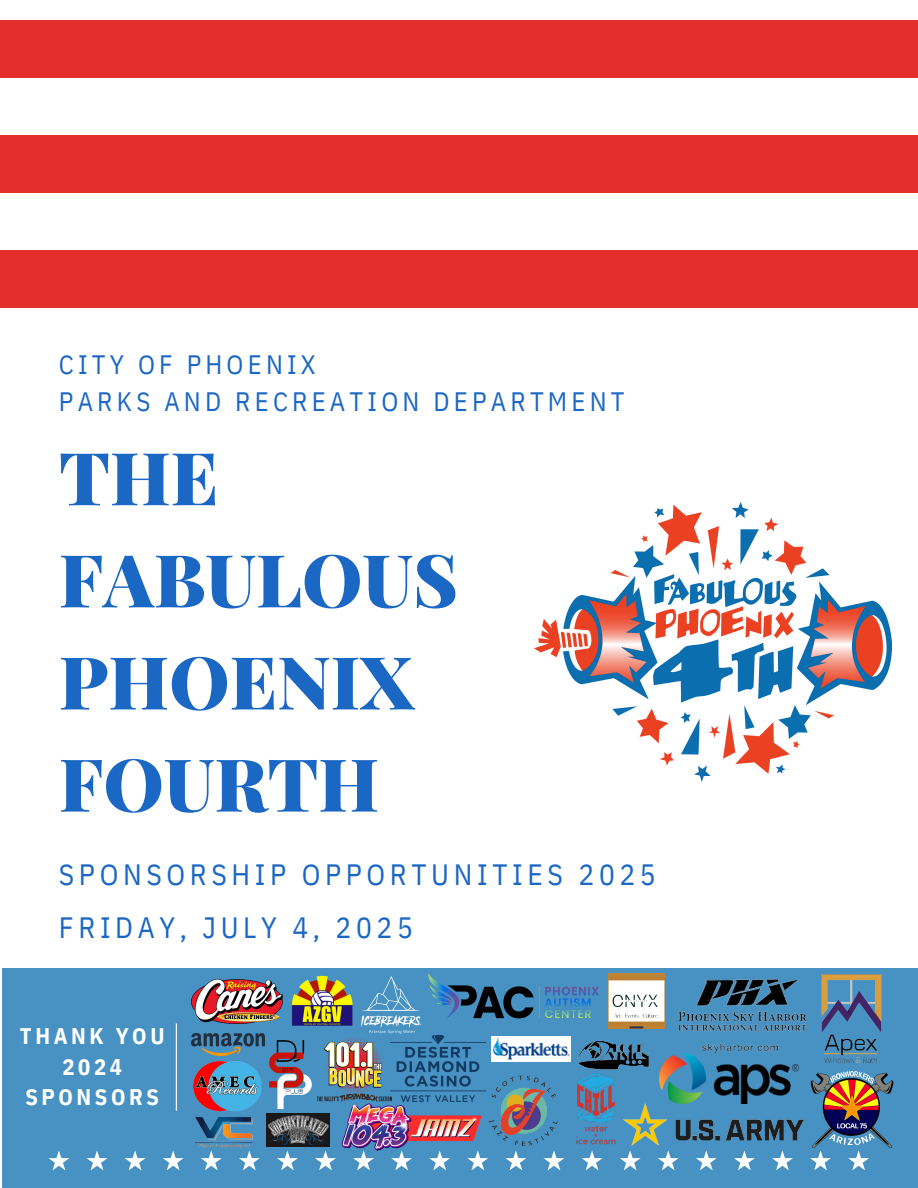
<style>
.page{position:relative;width:918px;height:1188px;background:#fff}
.page>*{position:absolute;margin:0;border:0;box-sizing:border-box;transform-origin:0 0}
.t1{font:900 73.2px/102.1px "Playfair Display";color:#1b67c4}
.t2{font:29.4px "IBM Plex Sans Cond";letter-spacing:.16em;color:#1b67c4}
.t3{font:26.55px/37.2px "IBM Plex Sans Cond";letter-spacing:.16em;color:#1b67c4}
.t4{font:700 22.5px "IBM Plex Sans Cond";letter-spacing:.16em;color:#fff}
</style>
<div class="page">
<div style="left:0;top:20px;width:918px;height:57px;background:#e42e2e"></div>
<div style="left:0;top:136px;width:918px;height:57px;background:#e42e2e"></div>
<div style="left:0;top:251px;width:918px;height:57px;background:#e42e2e"></div>
<div style="left:2px;top:969px;width:916px;height:219px;background:#4892c3"></div>
<svg style="left:48px;top:1150px;width:21px;height:20px"></svg>
<svg style="left:87px;top:1151px;width:21px;height:19px"></svg>
<hr style="left:176px;top:1023px;width:1px;height:88px;background:#fff">
<svg style="left:125px;top:1150px;width:21px;height:20px"></svg>
<svg style="left:163px;top:1150px;width:21px;height:20px"></svg>
<svg style="left:201px;top:1150px;width:21px;height:20px"></svg>
<svg style="left:239px;top:1150px;width:21px;height:20px"></svg>
<svg style="left:277px;top:1150px;width:21px;height:20px"></svg>
<svg style="left:315px;top:1150px;width:21px;height:20px"></svg>
<svg style="left:353px;top:1156px;width:21px;height:14px"></svg>
<svg style="left:391px;top:1156px;width:21px;height:14px"></svg>
<svg style="left:429px;top:1156px;width:21px;height:14px"></svg>
<svg style="left:467px;top:1156px;width:21px;height:14px"></svg>
<svg style="left:505px;top:1150px;width:21px;height:20px"></svg>
<svg style="left:543px;top:1151px;width:21px;height:19px"></svg>
<svg style="left:582px;top:1151px;width:21px;height:19px"></svg>
<svg style="left:620px;top:1151px;width:21px;height:19px"></svg>
<svg style="left:658px;top:1150px;width:21px;height:20px"></svg>
<svg style="left:696px;top:1150px;width:21px;height:20px"></svg>
<svg style="left:734px;top:1150px;width:21px;height:20px"></svg>
<svg style="left:772px;top:1150px;width:21px;height:20px"></svg>
<svg style="left:810px;top:1151px;width:21px;height:19px"></svg>
<svg style="left:848px;top:1151px;width:21px;height:19px"></svg>
<img style="left:534px;top:503px;width:358px;height:279px">
<img style="left:191px;top:979px;width:91px;height:44px">
<img style="left:191px;top:1033px;width:73px;height:18px">
<img style="left:193px;top:1051px;width:80px;height:63px">
<img style="left:813px;top:968px;width:80px;height:96px">
<img style="left:638px;top:1103px;width:166px;height:43px">
<img style="left:283px;top:968px;width:76px;height:58px">
<img style="left:318px;top:1036px;width:167px;height:66px">
<img style="left:576px;top:1074px;width:62px;height:77px">
<img style="left:266px;top:1040px;width:46px;height:71px">
<img style="left:810px;top:1071px;width:83px;height:80px">
<img style="left:362px;top:976px;width:59px;height:58px">
<img style="left:195px;top:1117px;width:58px;height:32px">
<img style="left:266px;top:1114px;width:63px;height:32px">
<img style="left:485px;top:1075px;width:73px;height:71px">
<img style="left:428px;top:973px;width:171px;height:46px">
<img style="left:609px;top:974px;width:55px;height:55px">
<img style="left:337px;top:1096px;width:147px;height:60px">
<img style="left:659px;top:1053px;width:140px;height:51px">
<img style="left:679px;top:979px;width:128px;height:73px">
<img style="left:577px;top:1040px;width:72px;height:34px">
<img style="left:491px;top:1037px;width:80px;height:25px">
<h2 class="t3" style="left:59px;top:345px;width:567px">CITY OF PHOENIX<br>PARKS AND RECREATION DEPARTMENT</h2>
<p class="t1" style="left:59px;top:424px;width:401px">THE<br>FABULOUS<br>PHOENIX<br>FOURTH</p>
<h1 class="t2" style="left:59px;top:855px;width:598px">SPONSORSHIP OPPORTUNITIES 2025</h1>
<p class="t2" style="left:59px;top:907px;width:356px">FRIDAY, JULY 4, 2025</p>
<p class="t4" style="left:20px;top:1021px;width:146px">THANK YOU</p>
<h2 class="t4" style="left:63px;top:1052px;width:61px">2024</h2>
<h2 class="t4" style="left:25px;top:1082px;width:135px">SPONSORS</h2>
</div>
